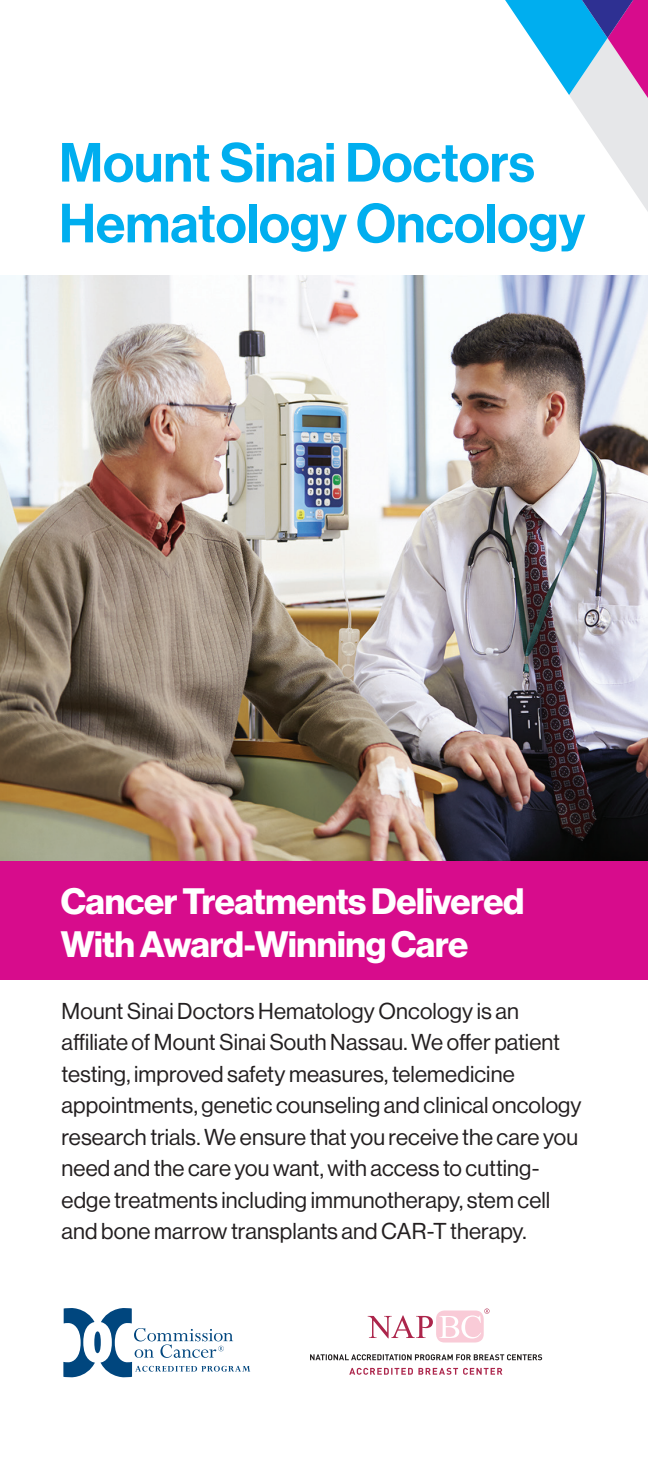
<style>
.page{position:relative;width:648px;height:1458px;background:#fff}
.page>*{position:absolute;margin:0;border:0;box-sizing:border-box;transform-origin:0 0}
.t1{font:54px/60.8px "N Haas Grotesk DS Std 65 Md";color:#00aeef}
.t2{font:36px/42.8px "N Haas Grotesk DS Std 75 Bd";letter-spacing:-.01em;color:#fff}
.t3{font:22.5px/31.5px "N Haas Grotesk DS Std 55 Rg";letter-spacing:.005em;color:#231f20}
</style>
<div class="page">
<svg style="left:505px;top:0;width:143px;height:212px"></svg>
<svg style="left:63px;top:1309px;width:187px;height:68px"></svg>
<svg style="left:349px;top:1368px;width:153px;height:7px"></svg>
<svg style="left:310px;top:1354px;width:232px;height:6px"></svg>
<div style="left:436px;top:1311px;width:48px;height:32px;background:#f9cbd7;border-radius:8px"></div>
<svg style="left:368px;top:1315px;width:65px;height:23px"></svg>
<svg style="left:439px;top:1309px;width:51px;height:30px"></svg>
<img style="left:0;top:275px;width:648px;height:587px">
<div style="left:0;top:862px;width:648px;height:118px;background:#d70c8c"></div>
<h1 class="t1" style="left:59px;top:133px;width:528px">Mount Sinai Doctors<br>Hematology Oncology</h1>
<h2 class="t2" style="left:61px;top:881px;width:465px">Cancer Treatments Delivered<br>With Award-Winning Care</h2>
<p class="t3" style="left:62px;top:995px;width:522px">Mount Sinai Doctors Hematology Oncology is an affiliate of Mount Sinai South Nassau. We offer patient testing, improved safety measures, telemedicine appointments, genetic counseling and clinical oncology research trials. We ensure that you receive the care you need and the care you want, with access to cutting&shy;edge treatments including immunotherapy, stem cell and bone marrow transplants and CAR-T therapy.</p>
</div>
